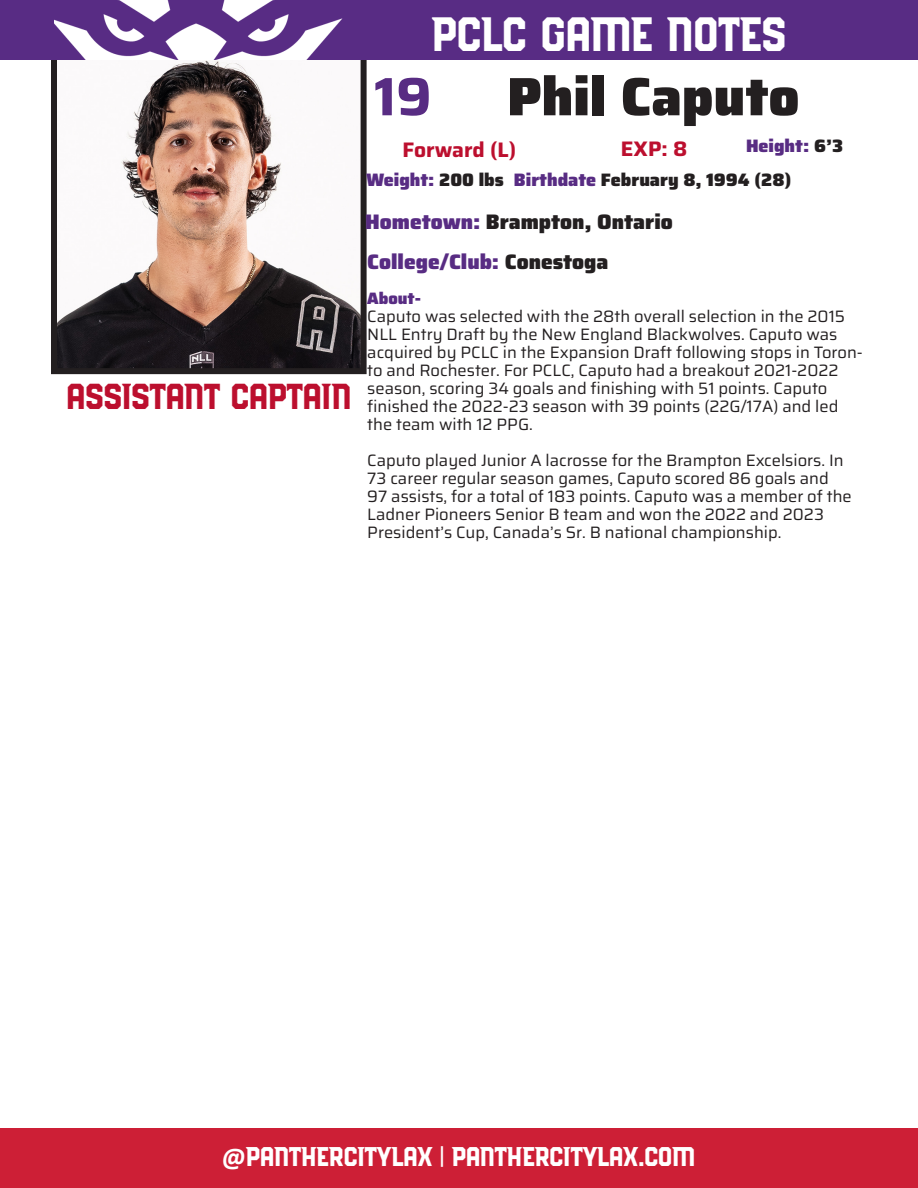
<style>
.page{position:relative;width:918px;height:1188px;background:#fff}
.page>*{position:absolute;margin:0;border:0;box-sizing:border-box;transform-origin:0 0}
.t1{font:100 54px "Saira";color:#231f20}
.t2{font:100 54px "Saira";color:#582c83}
.t3{font:48px "PCBLOCK Regular";color:#fff}
.t4{font:36px "PCBLOCK Regular";color:#bc0f2e}
.t5{font:27px "PCBLOCK Regular";color:#fff}
.t6{font:100 21px "Saira";color:#231f20}
.t7{font:100 21px "Saira";color:#582c83}
.t8{font:100 21px "Saira";color:#bc0f2e}
.t9{font:100 18px "Saira";color:#231f20}
.t10{font:100 18px "Saira";color:#582c83}
.t11{font:100 16.5px/18px "Saira";color:#231f20}
.t12{font:100 16.5px "Saira";color:#582c83}
.s1{color:#231f20}
.s2{color:#582c83}
.s3{font-family:"Calibri";font-weight:700}
.s4{font-family:"Morganite";font-weight:700}
</style>
<div class="page">
<img style="left:58px;top:59px;width:302px;height:308px">
<div style="left:51px;top:51px;width:316px;height:323px;border:6px solid #231f20"></div>
<div style="left:0;top:1129px;width:918px;height:59px;background:#cd1f36"></div>
<div style="left:0;top:0;width:918px;height:59px;background:#582c84"></div>
<img style="left:54px;top:0;width:289px;height:60px">
<p class="t4" style="left:66px;top:380px;width:37px">ASSISTANT</p>
<p class="t4" style="left:231px;top:380px;width:36px">CAPTAIN</p>
<p class="t3" style="left:431px;top:12px;width:356px">PCLC GAME NOTES</p>
<p class="t2" style="left:375px;top:53px;width:59px">19</p>
<p class="t1" style="left:507px;top:53px;width:294px">Phil Caputo</p>
<p class="t8" style="left:402px;top:133px;width:115px">Forward (L)</p>
<p class="t10" style="left:746px;top:131px;width:99px">Height: <span class="s1">6’3</span></p>
<p class="t10" style="left:367px;top:165px;width:139px">Weight: <span class="s1">200 lbs</span></p>
<p class="t9" style="left:514px;top:165px;width:279px"><span class="s2">Birthdate</span> February 8, 1994 (28)</p>
<p class="t6" style="left:365px;top:205px;width:309px"><span class="s2">Hometown:</span> Brampton, Ontario</p>
<p class="t7" style="left:367px;top:245px;width:243px">College/Club: <span class="s1">Conestoga</span></p>
<p class="t12" style="left:367px;top:284px;width:55px">About-</p>
<p class="t11" style="left:367px;top:306px;width:497px">Caputo was selected with the 28th overall selection in the 2015<br>NLL Entry Draft by the New England Blackwolves. Caputo was acquired by PCLC in the Expansion Draft following stops in Toron&shy;to and Rochester. For PCLC, Caputo had a breakout 2021-2022 season, scoring 34 goals and finishing with 51 points. Caputo finished the 2022-23 season with 39 points (22G/17A) and led the team with 12 PPG.</p>
<p class="t11" style="left:367px;top:450px;width:486px">Caputo played Junior A lacrosse for the Brampton Excelsiors. In 73 career regular season games, Caputo scored 86 goals and 97 assists, for a total of 183 points. Caputo was a member of the Ladner Pioneers Senior B team and won the 2022 and 2023<br>President’s Cup, Canada’s Sr. B national championship.</p>
<p class="t8" style="left:621px;top:131px;width:68px">EXP: 8</p>
<p class="t5" style="left:222px;top:1145px;width:39px"><span class="s3">@</span>PANTHERCITYLA</p>
<p class="t5" style="left:417px;top:1145px;width:49px">X <span class="s4">|</span> PANTHERCITYLA</p>
<p class="t5" style="left:623px;top:1145px;width:73px">X.COM</p>
</div>
